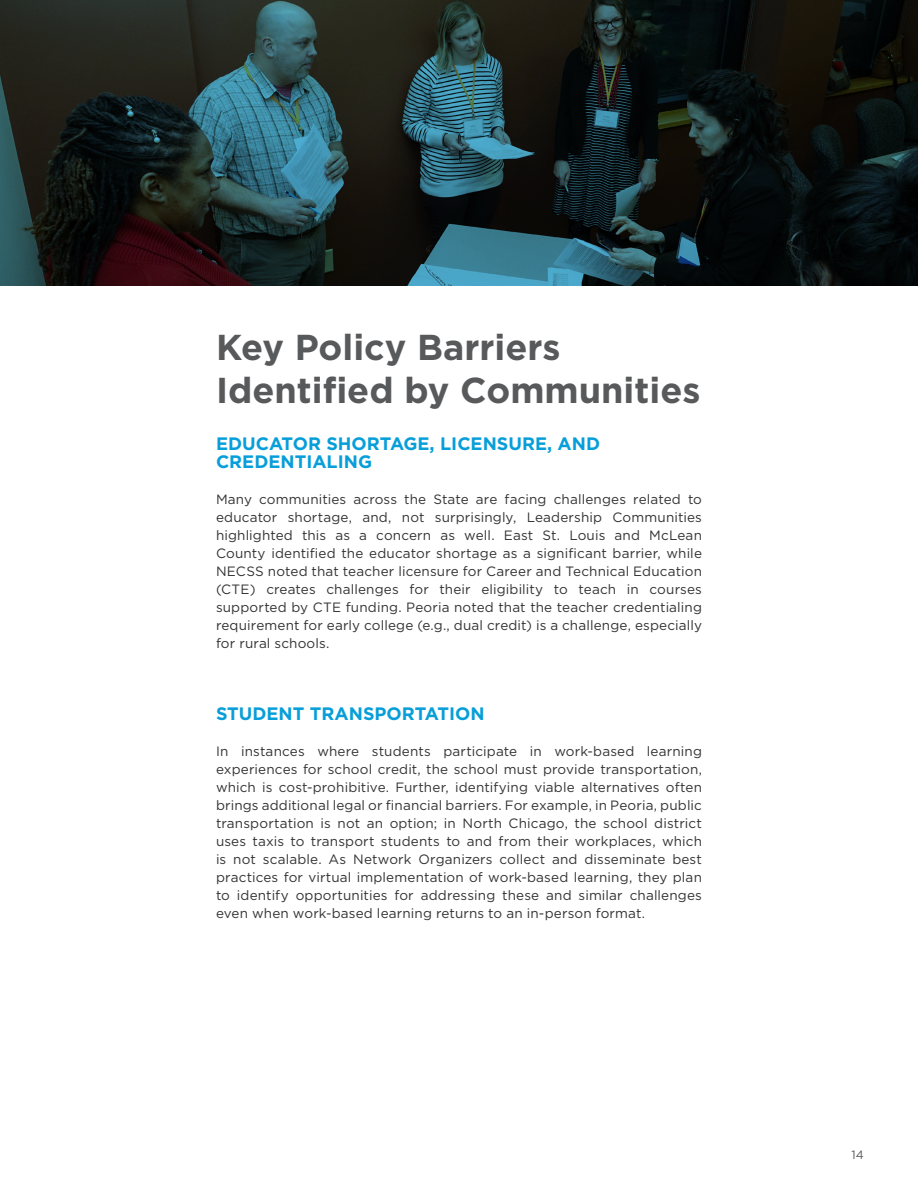
<style>
.page{position:relative;width:918px;height:1188px;background:#fff}
.page>*{position:absolute;margin:0;border:0;box-sizing:border-box;transform-origin:0 0}
.Navy_Blue_Header{font:700 36px/43.2px "Gotham";color:#58595b}
.Blue_Header{font:700 18px/18px "Gotham";color:#089ed9}
.Body{font:13.5px/18px "Gotham";letter-spacing:.01em;color:#333;text-align:justify}
.t1{font:12px "Gotham";color:#58595b}
</style>
<div class="page">
<svg style="left:0;top:0;width:918px;height:285px;background:#1a2829"></svg>
<p class="Navy_Blue_Header" style="left:216px;top:325px;width:486px">Key Policy Barriers<br>Identified by Communities</p>
<p class="Blue_Header" style="left:216px;top:434px;width:386px">EDUCATOR SHORTAGE, LICENSURE, AND<br>CREDENTIALING</p>
<p class="Body" style="left:216px;top:490px;width:488px">Many communities across the State are facing challenges related to educator shortage, and, not surprisingly, Leadership Communities highlighted this as a concern as well. East St. Louis and McLean County identified the educator shortage as a significant barrier, while NECSS noted that teacher licensure for Career and Technical Education (CTE) creates challenges for their eligibility to teach in courses supported by CTE funding. Peoria noted that the teacher credentialing requirement for early college (e.g., dual credit) is a challenge, especially for rural schools.</p>
<p class="Blue_Header" style="left:216px;top:704px;width:270px">STUDENT TRANSPORTATION</p>
<p class="Body" style="left:216px;top:742px;width:488px">In instances where students participate in work-based learning experiences for school credit, the school must provide transportation, which is cost-prohibitive. Further, identifying viable alternatives often brings additional legal or financial barriers. For example, in Peoria, public transportation is not an option; in North Chicago, the school district uses taxis to transport students to and from their workplaces, which is not scalable. As Network Organizers collect and disseminate best practices for virtual implementation of work-based learning, they plan to identify opportunities for addressing these and similar challenges even when work-based learning returns to an in-person format.</p>
<p class="t1" style="left:852px;top:1148px;width:14px">14</p>
</div>
